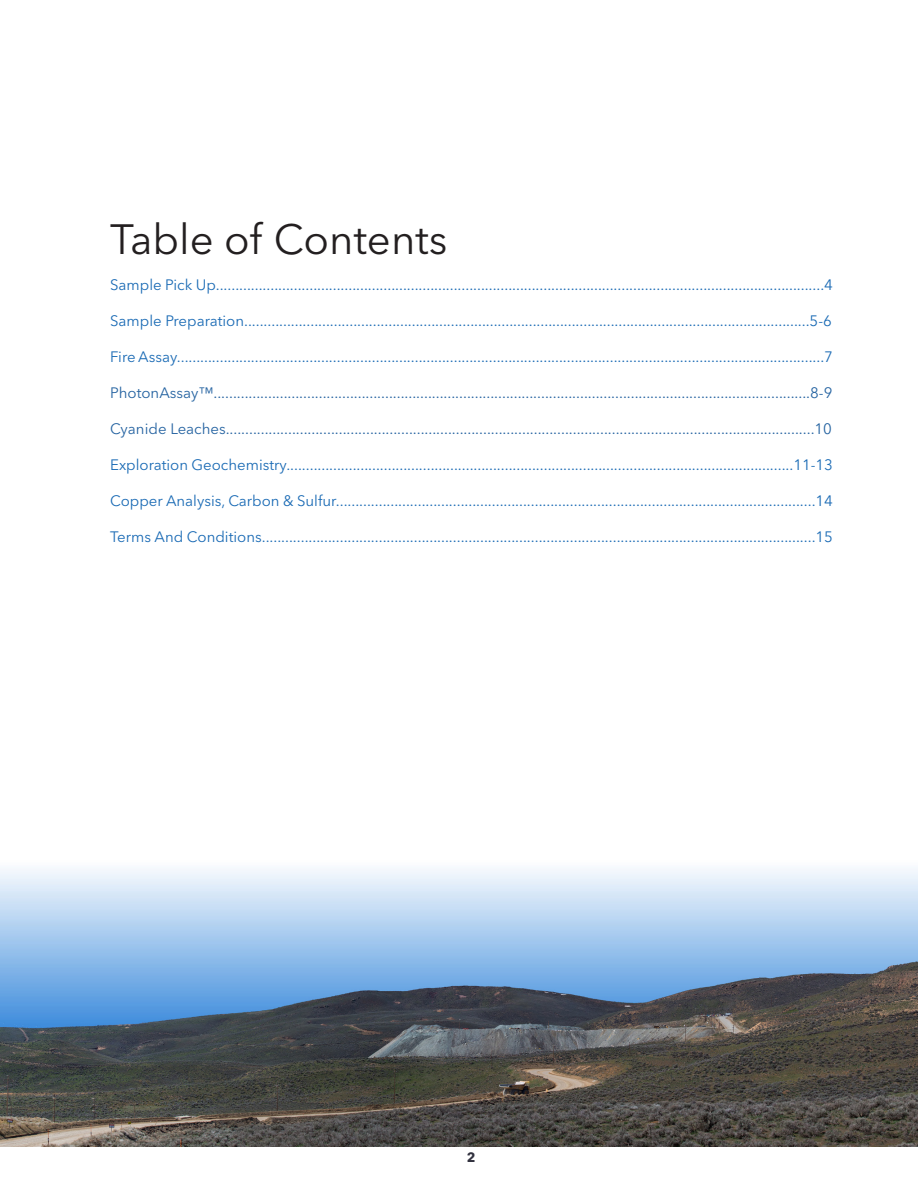
<style>
.page{position:relative;width:918px;height:1188px;background:#fff}
.page>*{position:absolute;margin:0;border:0;box-sizing:border-box;transform-origin:0 0}
.t1{font:42px "Avenir Next LT Pro";color:#231f20}
.t2{font:15px "Avenir Next LT Pro";color:#1b6bb5}
.t3{font:15px "Avenir Next LT Pro";color:#2563a1}
.t4{font:700 13.5px "Avenir Next LT Pro";color:#32323f}
</style>
<div class="page">
<img style="left:0;top:869px;width:918px;height:278px">
<p class="t1" style="left:110px;top:215px;width:339px">Table of Contents</p>
<p class="t2" style="left:110px;top:276px;width:724px">Sample Pick Up............................................................................................................................................................4</p>
<p class="t2" style="left:110px;top:312px;width:723px">Sample Preparation.................................................................................................................................................5-6</p>
<p class="t2" style="left:110px;top:348px;width:724px">Fire Assay......................................................................................................................................................................7</p>
<p class="t3" style="left:110px;top:384px;width:724px">PhotonAssay™.........................................................................................................................................................8-9</p>
<p class="t3" style="left:110px;top:420px;width:723px">Cyanide Leaches.......................................................................................................................................................10</p>
<p class="t2" style="left:110px;top:456px;width:724px">Exploration Geochemistry..................................................................................................................................11-13</p>
<p class="t2" style="left:110px;top:492px;width:724px">Copper Analysis, Carbon &amp; Sulfur...........................................................................................................................14</p>
<p class="t2" style="left:110px;top:528px;width:724px">Terms And Conditions..............................................................................................................................................15</p>
<p class="t4" style="left:467px;top:1149px;width:10px">2</p>
</div>
